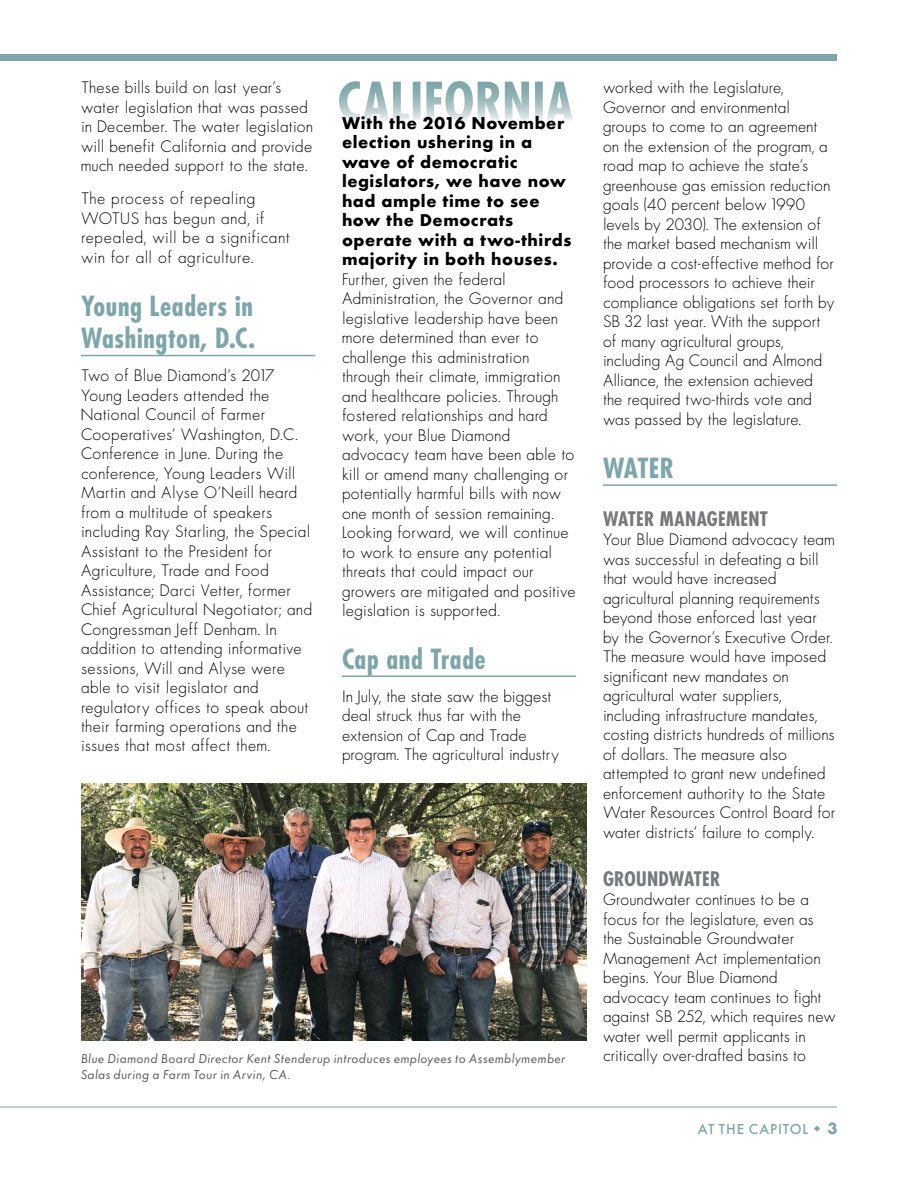
<style>
.page{position:relative;width:918px;height:1188px;background:#fff}
.page>*{position:absolute;margin:0;border:0;box-sizing:border-box;transform-origin:0 0}
.t1{font:700 condensed 27px/32.4px "Futura";letter-spacing:.02em;color:#7ea6aa}
.t2{font:700 condensed 19.5px "Futura";letter-spacing:.015em;color:#77787b}
.t3{font:300 15.75px/19.5px "Futura";letter-spacing:.02em;color:#000}
.t4{font:700 15.75px/19.5px "Futura";letter-spacing:.035em;color:#000}
.t5{font:300 15.75px/19.5px "Futura";letter-spacing:.04em;color:#000}
.t6{font:15px "Futura Mdm";letter-spacing:.06em;color:#7ea6aa}
.t7{font:700 15px "Futura";color:#7ea6aa}
.t8{font:13.5px/16.2px "Futura Itlic";letter-spacing:.03em;color:#58595b}
</style>
<div class="page">
<img style="left:81px;top:784px;width:505px;height:256px">
<svg style="left:339px;top:81px;width:234px;height:40px"></svg>
<hr style="left:81px;top:355px;width:234px;height:1px;background:#7ea6aa">
<hr style="left:342px;top:675px;width:234px;height:2px;background:#7ea6aa">
<hr style="left:603px;top:484px;width:234px;height:2px;background:#7ea6aa">
<hr style="left:0;top:1107px;width:837px;height:1px;background:#7ea6aa">
<div style="left:0;top:54px;width:837px;height:7px;background:#7ea6aa"></div>
<p class="t3" style="left:81px;top:78px;width:234px">These bills build on last year’s water legislation that was passed in December. The water legislation will benefit California and provide much needed support to the state.</p>
<p class="t5" style="left:81px;top:189px;width:210px">The process of repealing<br>WOTUS has begun and, if repealed, will be a significant win for all of agriculture.</p>
<h3 class="t1" style="left:81px;top:289px;width:176px">Young Leaders in<br>Washington, D.C.</h3>
<p class="t3" style="left:81px;top:365px;width:233px">Two of Blue Diamond’s 2017<br>Young Leaders attended the<br>National Council of Farmer<br>Cooperatives’ Washington, D.C.<br>Conference in June. During the conference, Young Leaders Will<br>Martin and Alyse O’Neill heard from a multitude of speakers including Ray Starling, the Special<br>Assistant to the President for<br>Agriculture, Trade and Food<br>Assistance; Darci Vetter, former<br>Chief Agricultural Negotiator; and<br>Congressman Jeff Denham. In addition to attending informative sessions, Will and Alyse were able to visit legislator and regulatory offices to speak about their farming operations and the issues that most affect them.</p>
<p class="t4" style="left:342px;top:113px;width:231px">With the 2016 November election ushering in a wave of democratic legislators, we have now had ample time to see how the Democrats operate with a two-thirds majority in both houses.</p>
<p class="t3" style="left:342px;top:269px;width:235px">Further, given the federal<br>Administration, the Governor and legislative leadership have been more determined than ever to challenge this administration through their climate, immigration and healthcare policies. Through fostered relationships and hard work, your Blue Diamond advocacy team have been able to kill or amend many challenging or potentially harmful bills with now one month of session remaining.<br>Looking forward, we will continue to work to ensure any potential threats that could impact our growers are mitigated and positive legislation is supported.</p>
<h3 class="t1" style="left:342px;top:642px;width:145px">Cap and Trade</h3>
<p class="t3" style="left:342px;top:686px;width:219px">In July, the state saw the biggest deal struck thus far with the extension of Cap and Trade program. The agricultural industry</p>
<p class="t8" style="left:81px;top:1051px;width:486px">Blue Diamond Board Director Kent Stenderup introduces employees to Assemblymember<br>Salas during a Farm Tour in Arvin, CA.</p>
<p class="t3" style="left:603px;top:78px;width:233px">worked with the Legislature,<br>Governor and environmental groups to come to an agreement on the extension of the program, a road map to achieve the state’s greenhouse gas emission reduction goals (40 percent below 1990 levels by 2030). The extension of the market based mechanism will provide a cost-effective method for food processors to achieve their compliance obligations set forth by<br>SB 32 last year. With the support of many agricultural groups, including Ag Council and Almond<br>Alliance, the extension achieved the required two-thirds vote and was passed by the legislature.</p>
<h3 class="t1" style="left:603px;top:451px;width:73px">WATER</h3>
<h4 class="t2" style="left:603px;top:506px;width:166px">WATER MANAGEMENT</h4>
<p class="t3" style="left:603px;top:530px;width:234px">Your Blue Diamond advocacy team was successful in defeating a bill that would have increased agricultural planning requirements beyond those enforced last year by the Governor’s Executive Order.<br>The measure would have imposed significant new mandates on agricultural water suppliers, including infrastructure mandates, costing districts hundreds of millions of dollars. The measure also attempted to grant new undefined enforcement authority to the State Water Resources Control Board for water districts’ failure to comply.</p>
<h4 class="t2" style="left:603px;top:866px;width:119px">GROUNDWATER</h4>
<p class="t3" style="left:603px;top:890px;width:234px">Groundwater continues to be a focus for the legislature, even as the Sustainable Groundwater<br>Management Act implementation begins. Your Blue Diamond advocacy team continues to fight against SB 252, which requires new water well permit applicants in critically over-drafted basins to</p>
<p class="t6" style="left:698px;top:1119px;width:112px">AT THE CAPITOL</p>
<p class="t7" style="left:828px;top:1118px;width:12px">3</p>
</div>
